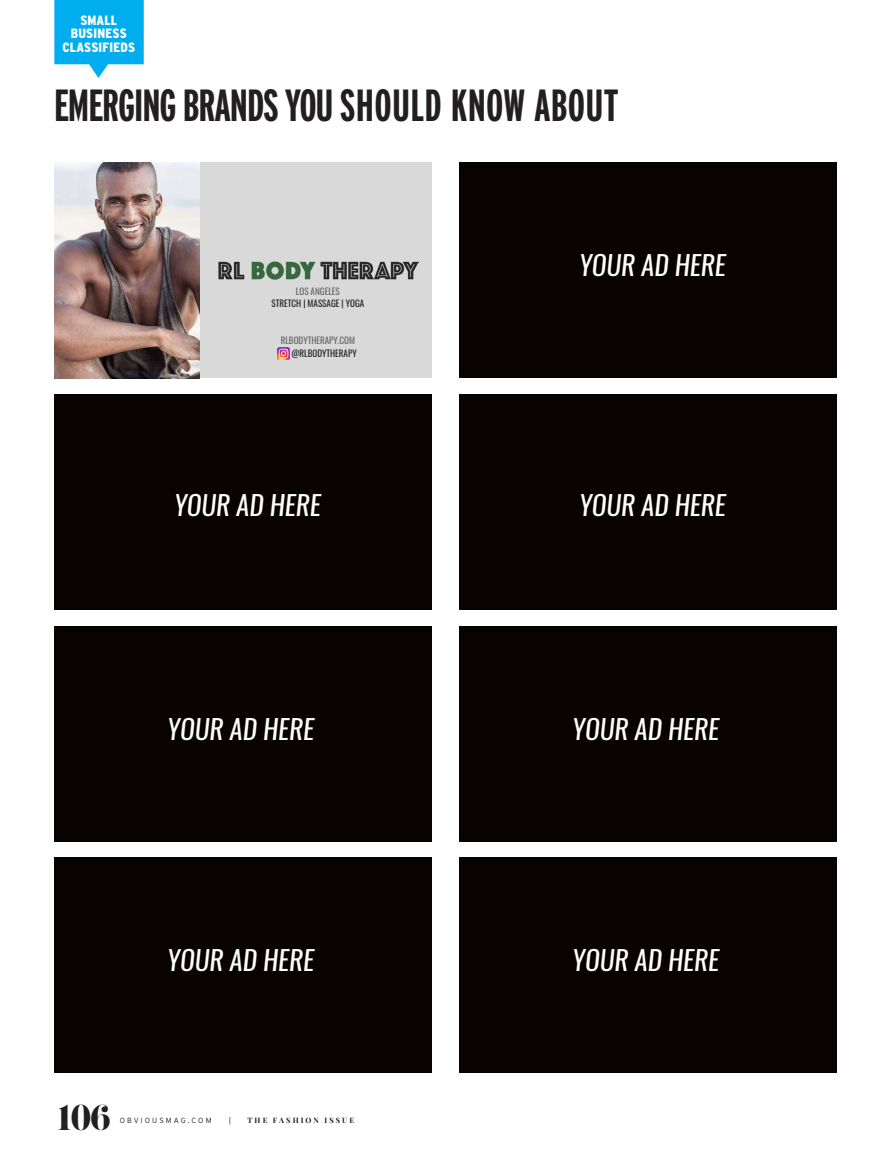
<style>
.page{position:relative;width:891px;height:1161px;background:#fff}
.page>*{position:absolute;margin:0;border:0;box-sizing:border-box;transform-origin:0 0}
.t1{font:700 extra-condensed 45px "Interstate";letter-spacing:-.025em;color:#231f20}
.t2{font:34.5px "Pistilli";color:#231f20}
.t3{font:italic 27px "Oswald";color:#fff}
.t4{font:900 condensed 13.5px "Interstate";letter-spacing:.015em;color:#fff}
.t5{font:9px/12.3px "Oswald";color:#666;text-align:right}
.t6{font:9px/12.3px "Oswald";color:#222;text-align:center}
.t7{font:300 7.5px "Interstate";letter-spacing:.27em;color:#231f20}
.t8{font:700 7.5px "Playfair Display";letter-spacing:.28em;color:#231f20}
.s1{color:#666}
.s2{color:#222}
</style>
<div class="page">
<div style="left:54px;top:162px;width:378px;height:216px;background:#d9d9d9"></div>
<img style="left:54px;top:162px;width:145px;height:216px">
<img style="left:218px;top:261px;width:200px;height:19px">
<svg style="left:278px;top:348px;width:11px;height:11px"></svg>
<div style="left:459px;top:162px;width:378px;height:216px;background:#080302"></div>
<div style="left:459px;top:394px;width:378px;height:216px;background:#080302"></div>
<div style="left:54px;top:394px;width:378px;height:216px;background:#080302"></div>
<div style="left:459px;top:626px;width:378px;height:216px;background:#080302"></div>
<div style="left:54px;top:626px;width:378px;height:216px;background:#080302"></div>
<div style="left:459px;top:857px;width:378px;height:216px;background:#080302"></div>
<div style="left:54px;top:857px;width:378px;height:216px;background:#080302"></div>
<svg style="left:54px;top:0;width:90px;height:78px;background:#29bbf1"></svg>
<p class="t4" style="left:80px;top:12px;width:38px">SMALL</p>
<p class="t4" style="left:71px;top:26px;width:58px">BUSINESS</p>
<p class="t4" style="left:62px;top:39px;width:74px">CLASSIFIEDS</p>
<p class="t1" style="left:54px;top:81px;width:566px">EMERGING BRANDS YOU SHOULD KNOW ABOUT</p>
<p class="t6" style="left:272px;top:284px;width:94px"><span class="s1">LOS ANGELES<br></span>STRETCH | MASSAGE | YOGA</p>
<p class="t5" style="left:281px;top:334px;width:78px">RLBODYTHERAPY.COM <span class="s2">@RLBODYTHERAPY</span></p>
<p class="t3" style="left:579px;top:247px;width:148px">YOUR AD HERE</p>
<p class="t3" style="left:174px;top:486px;width:148px">YOUR AD HERE</p>
<p class="t3" style="left:579px;top:486px;width:148px">YOUR AD HERE</p>
<p class="t3" style="left:167px;top:711px;width:148px">YOUR AD HERE</p>
<p class="t3" style="left:572px;top:711px;width:148px">YOUR AD HERE</p>
<p class="t3" style="left:167px;top:942px;width:148px">YOUR AD HERE</p>
<p class="t3" style="left:572px;top:942px;width:148px">YOUR AD HERE</p>
<p class="t2" style="left:54px;top:1095px;width:60px">106</p>
<p class="t7" style="left:120px;top:1116px;width:93px">OBVIOUSMAG.COM</p>
<p class="t7" style="left:229px;top:1116px;width:4px">|</p>
<p class="t8" style="left:247px;top:1116px;width:108px">THE FASHION ISSUE</p>
</div>
